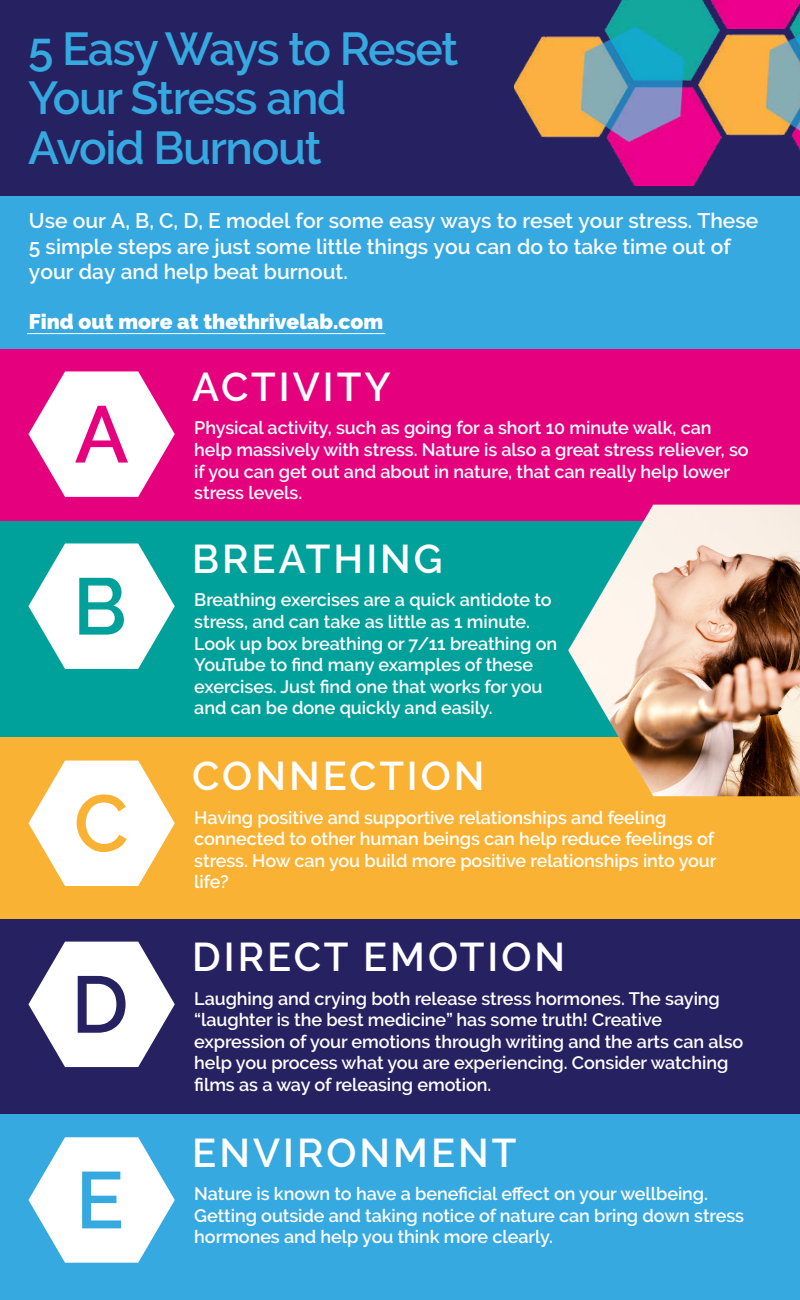
<style>
.page{position:relative;width:800px;height:1300px;background:#fff}
.page>*{position:absolute;margin:0;border:0;box-sizing:border-box;transform-origin:0 0}
.t1{font:600 46px/49.2px "Raleway";letter-spacing:-.03em;color:#36a9e1}
.t2{font:600 40px "Raleway";letter-spacing:.075em;color:#fff}
.t3{font:600 21px/25.2px "Raleway";color:#fff}
.t4{font:900 21px "Raleway";color:#fff}
.t5{font:600 18px/21.6px "Raleway";letter-spacing:-.005em;color:#fff}
</style>
<div class="page">
<div style="left:0;top:349px;width:800px;height:172px;background:#e5007d"></div>
<div style="left:0;top:179px;width:800px;height:170px;background:#36a9e1"></div>
<div style="left:0;top:0;width:800px;height:195px;background:#262262"></div>
<hr style="left:27px;top:333px;width:359px;height:1px;background:#fff">
<img style="left:514px;top:28px;width:185px;height:158px">
<img style="left:699px;top:28px;width:101px;height:149px">
<img style="left:606px;top:0;width:194px;height:28px">
<div style="left:0;top:521px;width:800px;height:216px;background:#00a19a"></div>
<div style="left:0;top:737px;width:800px;height:182px;background:#f9b234"></div>
<img style="left:568px;top:504px;width:232px;height:292px">
<svg style="left:28px;top:371px;width:147px;height:126px"></svg>
<svg style="left:28px;top:543px;width:147px;height:126px"></svg>
<svg style="left:28px;top:760px;width:147px;height:126px"></svg>
<div style="left:0;top:919px;width:800px;height:197px;background:#262262"></div>
<svg style="left:28px;top:941px;width:147px;height:126px"></svg>
<div style="left:0;top:1115px;width:800px;height:185px;background:#36a9e1"></div>
<svg style="left:28px;top:1137px;width:147px;height:125px"></svg>
<h1 class="t1" style="left:28px;top:25px;width:432px">5 Easy Ways to Reset<br>Your Stress and<br>Avoid Burnout</h1>
<p class="t3" style="left:29px;top:208px;width:731px">Use our A, B, C, D, E model for some easy ways to reset your stress. These<br>5 simple steps are just some little things you can do to take time out of your day and help beat burnout.</p>
<p class="t4" style="left:29px;top:310px;width:356px">Find out more at thethrivelab.com</p>
<h2 class="t2" style="left:192px;top:364px;width:200px">ACTIVITY</h2>
<p class="t5" style="left:194px;top:417px;width:556px">Physical activity, such as going for a short 10 minute walk, can help massively with stress. Nature is also a great stress reliever, so if you can get out and about in nature, that can really help lower stress levels.</p>
<h2 class="t2" style="left:192px;top:536px;width:252px">BREATHING</h2>
<p class="t5" style="left:194px;top:589px;width:364px">Breathing exercises are a quick antidote to stress, and can take as little as 1 minute.<br>Look up box breathing or 7/11 breathing on YouTube to find many examples of these exercises. Just find one that works for you and can be done quickly and easily.</p>
<h2 class="t2" style="left:192px;top:753px;width:294px">CONNECTION</h2>
<p class="t5" style="left:194px;top:806px;width:524px">Having positive and supportive relationships and feeling connected to other human beings can help reduce feelings of stress. How can you build more positive relationships into your life?</p>
<h2 class="t2" style="left:192px;top:934px;width:374px">DIRECT EMOTION</h2>
<p class="t5" style="left:194px;top:987px;width:551px">Laughing and crying both release stress hormones. The saying “laughter is the best medicine” has some truth! Creative expression of your emotions through writing and the arts can also help you process what you are experiencing. Consider watching films as a way of releasing emotion.</p>
<h2 class="t2" style="left:192px;top:1129px;width:326px">ENVIRONMENT</h2>
<p class="t5" style="left:194px;top:1183px;width:551px">Nature is known to have a beneficial effect on your wellbeing.<br>Getting outside and taking notice of nature can bring down stress hormones and help you think more clearly.</p>
</div>
